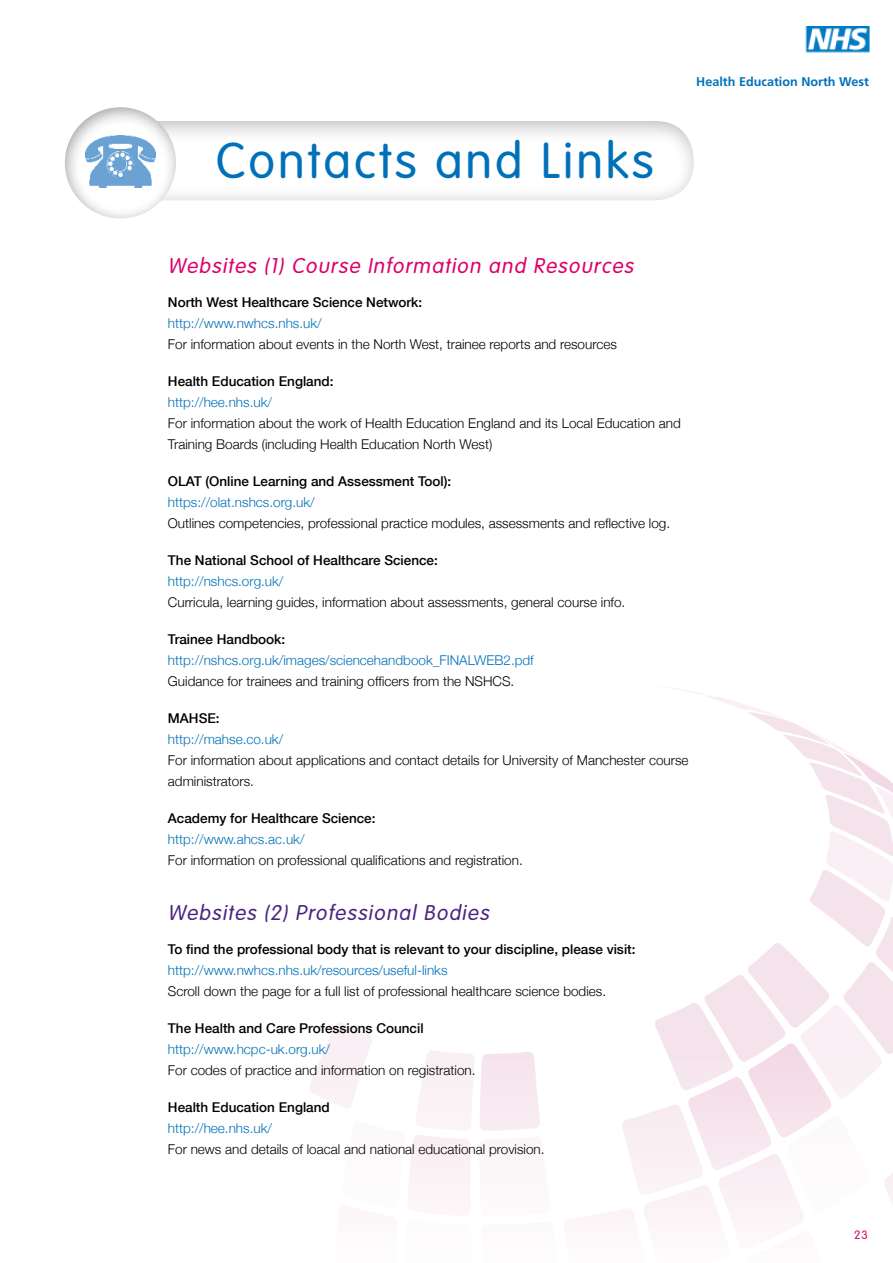
<style>
.page{position:relative;width:893px;height:1263px;background:#fff}
.page>*{position:absolute;margin:0;border:0;box-sizing:border-box;transform-origin:0 0}
.t1{font:300 49.5px "VAG Rounded";letter-spacing:.06em;color:#0071b9}
.t2{font:italic 300 21px "VAG Rounded";color:#dc006b}
.t3{font:italic 300 21px "VAG Rounded";color:#4b2582}
.t4{font:300 13.5px/21px "Helvetica Neue";color:#000}
.t5{font:500 13.5px "Helvetica Neue";color:#000}
.t6{font:300 13.5px "Helvetica Neue";color:#0071b9}
.t7{font:700 12.6px "Frutiger";color:#0071b9}
.t8{font:300 12px "VAG Rounded";color:#dc006b}
</style>
<div class="page">
<svg style="left:310px;top:687px;width:583px;height:531px"></svg>
<div style="left:95px;top:113px;width:599px;height:89px;background:#000;opacity:.3"></div>
<img style="left:805px;top:26px;width:64px;height:27px">
<div style="left:62px;top:105px;width:115px;height:114px;background:#000;opacity:.4"></div>
<img style="left:85px;top:136px;width:71px;height:52px">
<h1 class="t1" style="left:216px;top:132px;width:439px">Contacts and Links</h1>
<p class="t7" style="left:696px;top:74px;width:174px">Health Education North West</p>
<h2 class="t2" style="left:168px;top:254px;width:471px">Websites (1) Course Information and Resources</h2>
<p class="t5" style="left:168px;top:291px;width:256px">North West Healthcare Science Network:</p>
<p class="t6" style="left:168px;top:312px;width:155px">http://www.nwhcs.nhs.uk/</p>
<p class="t4" style="left:168px;top:333px;width:450px">For information about events in the North West, trainee reports and resources</p>
<p class="t5" style="left:168px;top:370px;width:167px">Health Education England:</p>
<p class="t6" style="left:168px;top:391px;width:105px">http://hee.nhs.uk/</p>
<p class="t4" style="left:168px;top:412px;width:514px">For information about the work of Health Education England and its Local Education and<br>Training Boards (including Health Education North West)</p>
<p class="t5" style="left:168px;top:470px;width:285px">OLAT (Online Learning and Assessment Tool):</p>
<p class="t6" style="left:168px;top:491px;width:148px">https://olat.nshcs.org.uk/</p>
<p class="t4" style="left:168px;top:512px;width:504px">Outlines competencies, professional practice modules, assessments and reflective log.</p>
<p class="t5" style="left:168px;top:549px;width:271px">The National School of Healthcare Science:</p>
<p class="t6" style="left:168px;top:570px;width:117px">http://nshcs.org.uk/</p>
<p class="t4" style="left:168px;top:591px;width:459px">Curricula, learning guides, information about assessments, general course info.</p>
<p class="t5" style="left:168px;top:628px;width:119px">Trainee Handbook:</p>
<p class="t6" style="left:168px;top:649px;width:367px">http://nshcs.org.uk/images/sciencehandbook_FINALWEB2.pdf</p>
<p class="t4" style="left:168px;top:670px;width:348px">Guidance for trainees and training officers from the NSHCS.</p>
<p class="t5" style="left:168px;top:707px;width:53px">MAHSE:</p>
<p class="t6" style="left:168px;top:728px;width:117px">http://mahse.co.uk/</p>
<p class="t4" style="left:168px;top:749px;width:522px">For information about applications and contact details for University of Manchester course administrators.</p>
<p class="t5" style="left:168px;top:807px;width:209px">Academy for Healthcare Science:</p>
<p class="t6" style="left:168px;top:828px;width:138px">http://www.ahcs.ac.uk/</p>
<p class="t4" style="left:168px;top:849px;width:356px">For information on professional qualifications and registration.</p>
<h2 class="t3" style="left:168px;top:900px;width:326px">Websites (2) Professional Bodies</h2>
<p class="t5" style="left:168px;top:938px;width:469px">To find the professional body that is relevant to your discipline, please visit:</p>
<p class="t6" style="left:168px;top:959px;width:281px">http://www.nwhcs.nhs.uk/resources/useful-links</p>
<p class="t4" style="left:168px;top:979px;width:440px">Scroll down the page for a full list of professional healthcare science bodies.</p>
<p class="t5" style="left:168px;top:1017px;width:257px">The Health and Care Professions Council</p>
<p class="t6" style="left:168px;top:1038px;width:164px">http://www.hcpc-uk.org.uk/</p>
<p class="t4" style="left:168px;top:1058px;width:309px">For codes of practice and information on registration.</p>
<p class="t5" style="left:168px;top:1096px;width:163px">Health Education England</p>
<p class="t6" style="left:168px;top:1117px;width:105px">http://hee.nhs.uk/</p>
<p class="t4" style="left:168px;top:1138px;width:378px">For news and details of loacal and national educational provision.</p>
<p class="t8" style="left:854px;top:1228px;width:15px">23</p>
</div>
